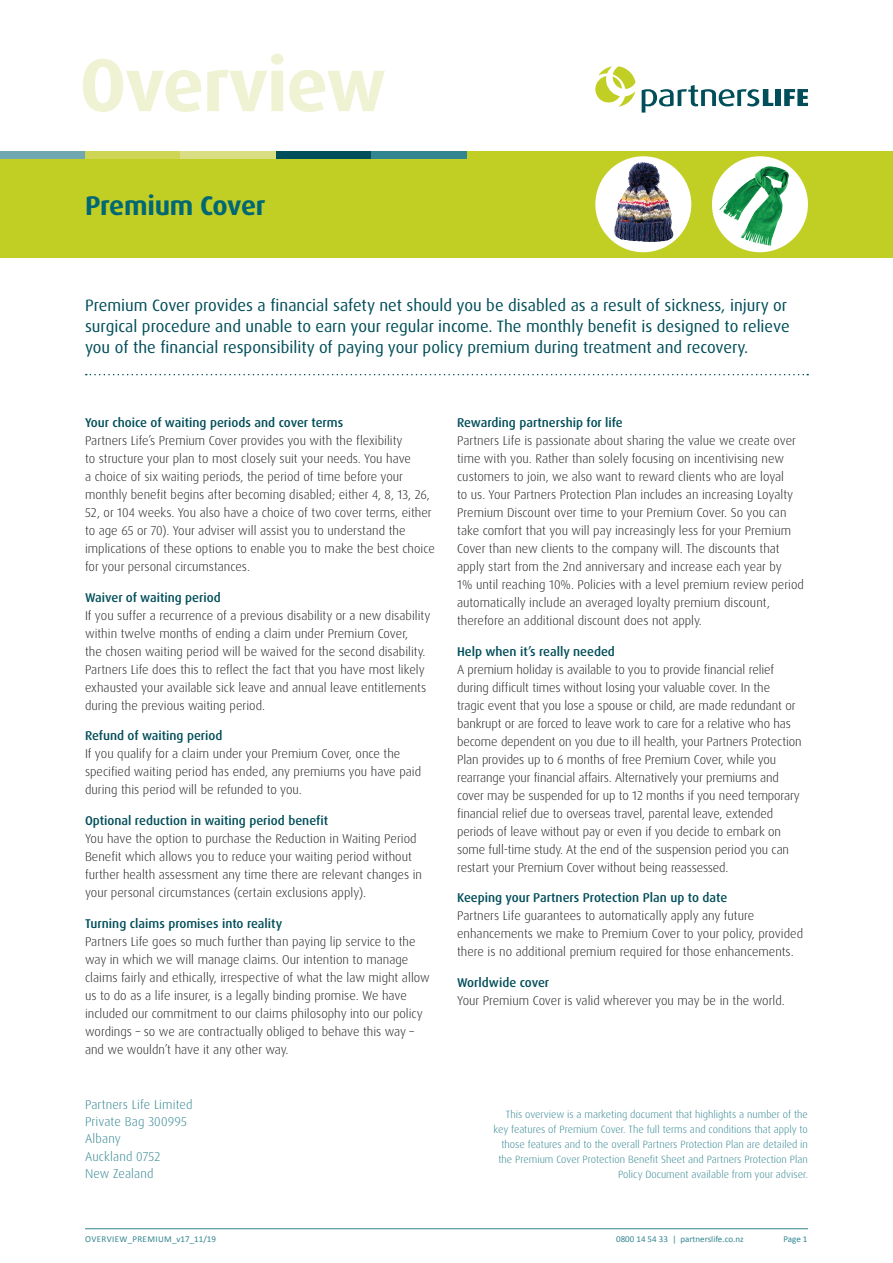
<style>
.page{position:relative;width:893px;height:1263px;background:#fff}
.page>*{position:absolute;margin:0;border:0;box-sizing:border-box;transform-origin:0 0}
.t1{font:700 75px "Dax Pro";letter-spacing:-.02em;color:#f0f3d3}
.t2{font:700 27px "Dax Pro";letter-spacing:-.01em;color:#006774}
.sub_head{font:16.5px/21px "Dax Pro";color:#004e59}
.body{font:300 12.75px/18px "Dax Pro";color:#231f20}
.t3{font:300 12.75px/17.2px "Dax Pro";letter-spacing:.01em;color:#328590}
.t4{font:300 10.5px/15px "Dax Pro";color:#328590;text-align:right}
.t5{font:9px "Calibri";color:#328590}
.t6{font:9px "Calibri";letter-spacing:.04em;color:#328590}
.s1{font-weight:500;color:#004e59}
</style>
<div class="page">
<svg style="left:642px;top:85px;width:131px;height:28px"></svg>
<div style="left:776px;top:89px;width:5px;height:17px;background:#004e59"></div>
<svg style="left:784px;top:89px;width:24px;height:17px"></svg>
<svg style="left:595px;top:66px;width:40px;height:41px"></svg>
<hr style="left:85px;top:1228px;width:723px;height:1px;background:#328590">
<div style="left:0;top:151px;width:893px;height:106px;background:#c1ce23"></div>
<svg style="left:712px;top:156px;width:96px;height:96px;fill:#fff"></svg>
<img style="left:719px;top:166px;width:49px;height:44px">
<img style="left:595px;top:156px;width:96px;height:96px;border-radius:50%">
<img style="left:618px;top:162px;width:26px;height:45px">
<div style="left:0;top:151px;width:85px;height:8px;background:#71a7b1"></div>
<div style="left:85px;top:151px;width:95px;height:8px;background:#ced554"></div>
<div style="left:180px;top:151px;width:96px;height:8px;background:#d8de81"></div>
<div style="left:276px;top:151px;width:95px;height:8px;background:#004e59"></div>
<div style="left:371px;top:151px;width:96px;height:8px;background:#328590"></div>
<svg style="left:86px;top:374px;width:722px;height:1px"></svg>
<p class="t1" style="left:80px;top:37px;width:308px">Overview</p>
<p class="t2" style="left:85px;top:188px;width:182px">Premium Cover</p>
<p class="sub_head" style="left:85px;top:294px;width:706px">Premium Cover provides a financial safety net should you be disabled as a result of sickness, injury or surgical procedure and unable to earn your regular income. The monthly benefit is designed to relieve you of the financial responsibility of paying your policy premium during treatment and recovery.</p>
<p class="body" style="left:85px;top:413px;width:351px"><span class="s1">Your choice of waiting periods and cover terms<br></span>Partners Life’s Premium Cover provides you with the flexibility<br>to structure your plan to most closely suit your needs. You have<br>a choice of six waiting periods, the period of time before your monthly benefit begins after becoming disabled; either 4, 8, 13, 26, 52, or 104 weeks. You also have a choice of two cover terms, either to age 65 or 70). Your adviser will assist you to understand the implications of these options to enable you to make the best choice for your personal circumstances.</p>
<p class="body" style="left:85px;top:588px;width:347px"><span class="s1">Waiver of waiting period<br></span>If you suffer a recurrence of a previous disability or a new disability within twelve months of ending a claim under Premium Cover,<br>the chosen waiting period will be waived for the second disability.<br>Partners Life does this to reflect the fact that you have most likely exhausted your available sick leave and annual leave entitlements during the previous waiting period.</p>
<p class="body" style="left:85px;top:727px;width:338px"><span class="s1">Refund of waiting period<br></span>If you qualify for a claim under your Premium Cover, once the specified waiting period has ended, any premiums you have paid during this period will be refunded to you.</p>
<p class="body" style="left:85px;top:812px;width:339px"><span class="s1">Optional reduction in waiting period benefit<br></span>You have the option to purchase the Reduction in Waiting Period Benefit which allows you to reduce your waiting period without further health assessment any time there are relevant changes in your personal circumstances (certain exclusions apply).</p>
<p class="body" style="left:85px;top:914px;width:346px"><span class="s1">Turning claims promises into reality<br></span>Partners Life goes so much further than paying lip service to the way in which we will manage claims. Our intention to manage claims fairly and ethically, irrespective of what the law might allow us to do as a life insurer, is a legally binding promise. We have included our commitment to our claims philosophy into our policy wordings – so we are contractually obliged to behave this way – and we wouldn’t have it any other way.</p>
<p class="t3" style="left:85px;top:1096px;width:109px">Partners Life Limited<br>Private Bag 300995<br>Albany<br>Auckland 0752<br>New Zealand</p>
<p class="body" style="left:457px;top:413px;width:348px"><span class="s1">Rewarding partnership for life<br></span>Partners Life is passionate about sharing the value we create over time with you. Rather than solely focusing on incentivising new customers to join, we also want to reward clients who are loyal<br>to us. Your Partners Protection Plan includes an increasing Loyalty Premium Discount over time to your Premium Cover. So you can take comfort that you will pay increasingly less for your Premium Cover than new clients to the company will. The discounts that apply start from the 2nd anniversary and increase each year by<br>1% until reaching 10%. Policies with a level premium review period automatically include an averaged loyalty premium discount, therefore an additional discount does not apply.</p>
<p class="body" style="left:457px;top:642px;width:346px"><span class="s1">Help when it’s really needed<br></span>A premium holiday is available to you to provide financial relief during difficult times without losing your valuable cover. In the<br>tragic event that you lose a spouse or child, are made redundant or bankrupt or are forced to leave work to care for a relative who has become dependent on you due to ill health, your Partners Protection Plan provides up to 6 months of free Premium Cover, while you rearrange your financial affairs. Alternatively your premiums and cover may be suspended for up to 12 months if you need temporary financial relief due to overseas travel, parental leave, extended periods of leave without pay or even if you decide to embark on some full-time study. At the end of the suspension period you can restart your Premium Cover without being reassessed.</p>
<p class="body" style="left:457px;top:889px;width:347px"><span class="s1">Keeping your Partners Protection Plan up to date<br></span>Partners Life guarantees to automatically apply any future enhancements we make to Premium Cover to your policy, provided there is no additional premium required for those enhancements.</p>
<p class="body" style="left:457px;top:974px;width:329px"><span class="s1">Worldwide cover<br></span>Your Premium Cover is valid wherever you may be in the world.</p>
<p class="t4" style="left:494px;top:1107px;width:316px">This overview is a marketing document that highlights a number of the key features of Premium Cover. The full terms and conditions that apply to those features and to the overall Partners Protection Plan are detailed in the Premium Cover Protection Benefit Sheet and Partners Protection Plan Policy Document available from your adviser.</p>
<p class="t6" style="left:85px;top:1233px;width:132px">OVERVIEW_PREMIUM_v17_11/19</p>
<p class="t5" style="left:616px;top:1233px;width:129px">0800 14 54 33 | partnerslife.co.nz</p>
<p class="t5" style="left:783px;top:1233px;width:26px">Page 1</p>
</div>
